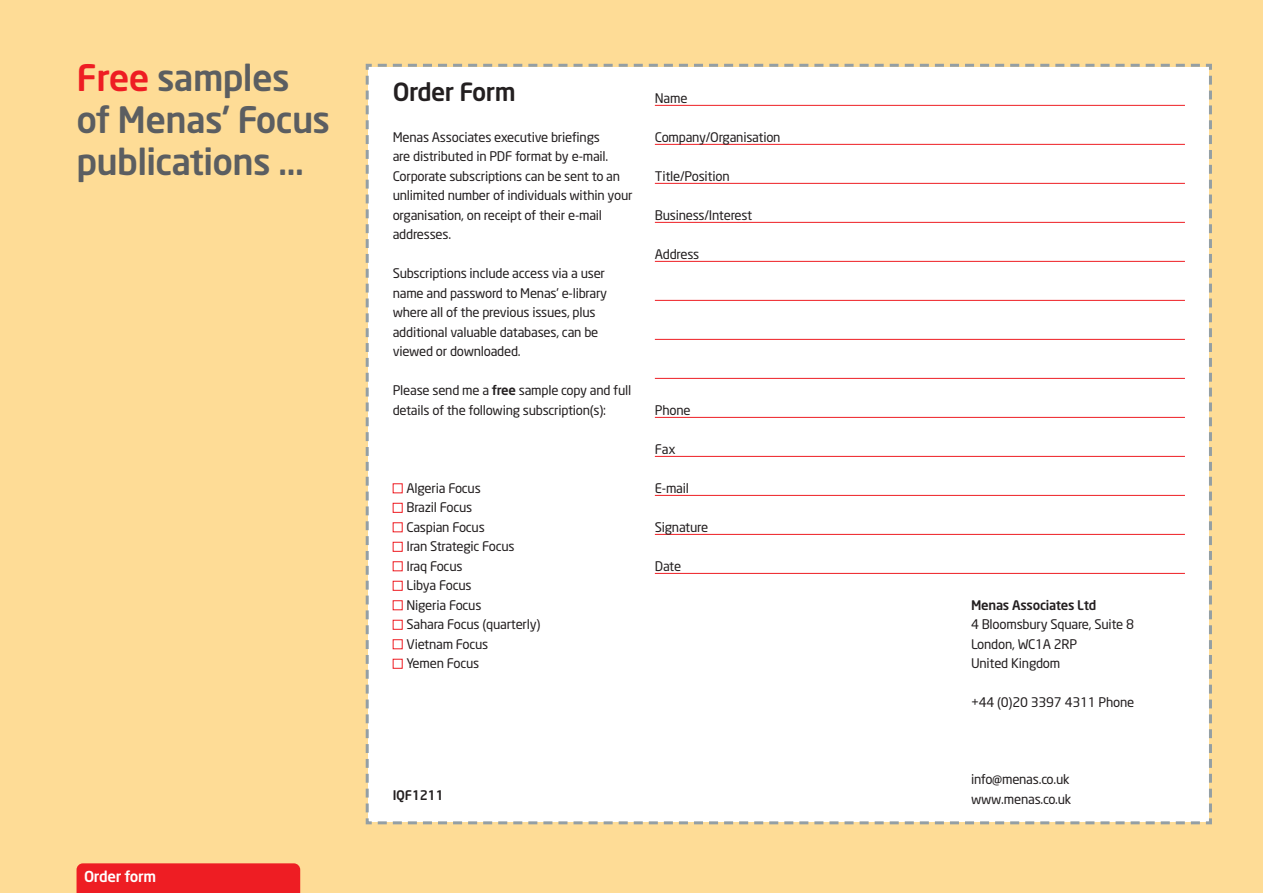
<style>
.page{position:relative;width:1263px;height:893px;background:#fedc96}
.page>*{position:absolute;margin:0;border:0;box-sizing:border-box;transform-origin:0 0}
.t1{font:500 36px/42px "Neo Sans";letter-spacing:-.02em;color:#5b5e61}
.t2{font:500 24.75px "Neo Sans";letter-spacing:-.02em;color:#231f20}
.t3{font:500 15px "Neo Sans";letter-spacing:-.02em;color:#fff}
.t4{font:13.2px/19.5px "Neo Sans";letter-spacing:-.02em;color:#231f20}
.t5{font:500 13.2px "Neo Sans";letter-spacing:-.02em;color:#231f20}
.s1{color:#ee1d23}
.s2{font-weight:500}
.s3{color:#fff}
</style>
<div class="page">
<div style="left:365px;top:63px;width:847px;height:762px;background:#fff"></div>
<div style="left:77px;top:863px;width:223px;height:30px;background:#ee1d23"></div>
<hr style="left:655px;top:105px;width:530px;height:1px;background:#ee1d23">
<hr style="left:655px;top:144px;width:530px;height:1px;background:#ee1d23">
<hr style="left:655px;top:183px;width:530px;height:1px;background:#ee1d23">
<hr style="left:655px;top:222px;width:530px;height:1px;background:#ee1d23">
<hr style="left:655px;top:261px;width:530px;height:1px;background:#ee1d23">
<hr style="left:655px;top:300px;width:530px;height:1px;background:#ee1d23">
<hr style="left:655px;top:339px;width:530px;height:1px;background:#ee1d23">
<hr style="left:655px;top:378px;width:530px;height:1px;background:#ee1d23">
<hr style="left:655px;top:417px;width:530px;height:1px;background:#ee1d23">
<hr style="left:655px;top:456px;width:530px;height:1px;background:#ee1d23">
<hr style="left:655px;top:495px;width:530px;height:1px;background:#ee1d23">
<hr style="left:655px;top:534px;width:530px;height:1px;background:#ee1d23">
<hr style="left:655px;top:573px;width:530px;height:1px;background:#ee1d23">
<h1 class="t1" style="left:77px;top:60px;width:255px"><span class="s1">Free</span> samples of Menas’ Focus publications …</h1>
<p class="t3" style="left:84px;top:871px;width:74px">Order form</p>
<h2 class="t2" style="left:393px;top:82px;width:125px">Order Form</h2>
<p class="t4" style="left:393px;top:128px;width:241px">Menas Associates executive briefings<br>are distributed in PDF format by e-mail.<br>Corporate subscriptions can be sent to an unlimited number of individuals within your organisation, on receipt of their e-mail addresses.</p>
<p class="t4" style="left:393px;top:265px;width:216px">Subscriptions include access via a user name and password to Menas’ e-library where all of the previous issues, plus additional valuable databases, can be viewed or downloaded.</p>
<p class="t4" style="left:393px;top:382px;width:240px">Please send me a <span class="s2">free</span> sample copy and full details of the following subscription(s):</p>
<p class="t4" style="left:393px;top:479px;width:90px"><span class="s3">■</span> Algeria Focus</p>
<p class="t4" style="left:393px;top:499px;width:81px"><span class="s3">■</span> Brazil Focus</p>
<p class="t4" style="left:393px;top:518px;width:94px"><span class="s3">■</span> Caspian Focus</p>
<p class="t4" style="left:393px;top:538px;width:124px"><span class="s3">■</span> Iran Strategic Focus</p>
<p class="t4" style="left:393px;top:557px;width:71px"><span class="s3">■</span> Iraq Focus</p>
<p class="t4" style="left:393px;top:577px;width:80px"><span class="s3">■</span> Libya Focus</p>
<p class="t4" style="left:393px;top:596px;width:90px"><span class="s3">■</span> Nigeria Focus</p>
<p class="t4" style="left:393px;top:616px;width:149px"><span class="s3">■</span> Sahara Focus (quarterly)</p>
<p class="t4" style="left:393px;top:635px;width:97px"><span class="s3">■</span> Vietnam Focus</p>
<p class="t4" style="left:393px;top:655px;width:88px"><span class="s3">■</span> Yemen Focus</p>
<p class="t4" style="left:655px;top:89px;width:34px">Name</p>
<p class="t4" style="left:655px;top:128px;width:127px">Company/Organisation</p>
<p class="t4" style="left:655px;top:167px;width:76px">Title/Position</p>
<p class="t4" style="left:655px;top:206px;width:99px">Business/Interest</p>
<p class="t4" style="left:655px;top:245px;width:46px">Address</p>
<p class="t4" style="left:655px;top:401px;width:37px">Phone</p>
<p class="t4" style="left:655px;top:440px;width:22px">Fax</p>
<p class="t4" style="left:655px;top:479px;width:36px">E-mail</p>
<p class="t4" style="left:655px;top:518px;width:55px">Signature</p>
<p class="t4" style="left:655px;top:557px;width:28px">Date</p>
<p class="t5" style="left:393px;top:790px;width:53px">IQF1211</p>
<p class="t5" style="left:971px;top:600px;width:127px">Menas Associates Ltd</p>
<p class="t4" style="left:971px;top:616px;width:165px">4 Bloomsbury Square, Suite 8<br>London, WC1A 2RP<br>United Kingdom</p>
<p class="t4" style="left:971px;top:694px;width:165px">+44 (0)20 3397 4311 Phone</p>
<p class="t4" style="left:971px;top:771px;width:102px">info@menas.co.uk www.menas.co.uk</p>
</div>
